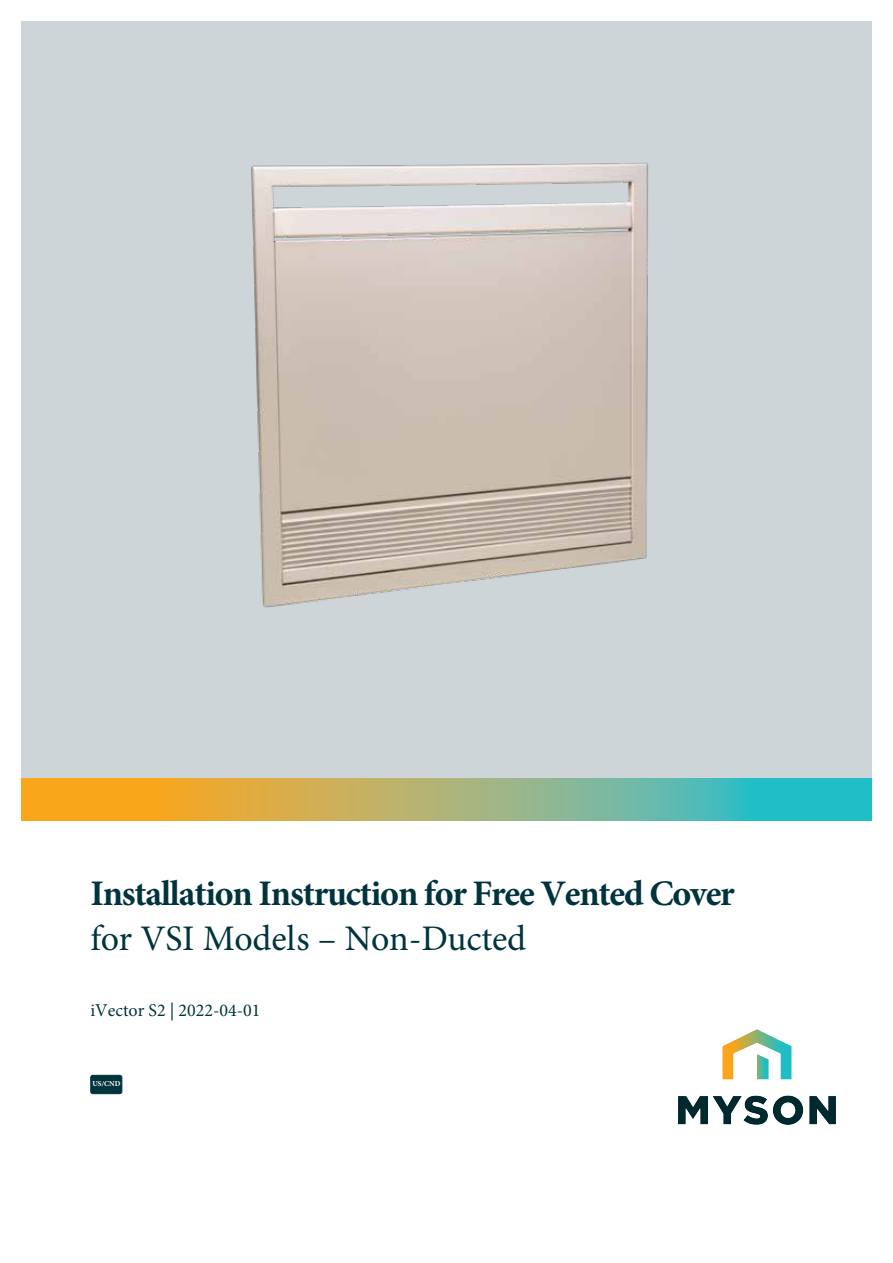
<style>
.page{position:relative;width:893px;height:1263px;background:#fff}
.page>*{position:absolute;margin:0;border:0;box-sizing:border-box;transform-origin:0 0}
.t1{font:700 36px "Minion Pro";letter-spacing:-.035em;color:#00343d}
.t2{font:36px "Minion Pro";letter-spacing:-.005em;color:#00343d}
.t3{font:18px "Minion Pro";color:#00343d}
.t4{font:700 7.5px "Minion Pro";color:#fff}
</style>
<div class="page">
<div style="left:21px;top:21px;width:851px;height:757px;background:#ced5d9"></div>
<svg style="left:21px;top:778px;width:851px;height:43px"></svg>
<img style="left:251px;top:162px;width:398px;height:446px">
<div style="left:91px;top:1075px;width:31px;height:19px;background:#00343d;border-radius:2px"></div>
<div style="left:90px;top:1075px;width:32px;height:19px;border:1px solid #00343d;border-radius:2px"></div>
<img style="left:678px;top:1030px;width:158px;height:95px">
<p class="t1" style="left:90px;top:868px;width:646px">Installation Instruction for Free Vented Cover</p>
<p class="t2" style="left:90px;top:915px;width:437px">for VSI Models – Non-Ducted</p>
<p class="t3" style="left:90px;top:998px;width:172px">iVector S2 | 2022-04-01</p>
<p class="t4" style="left:92px;top:1078px;width:30px">US/CND</p>
</div>
